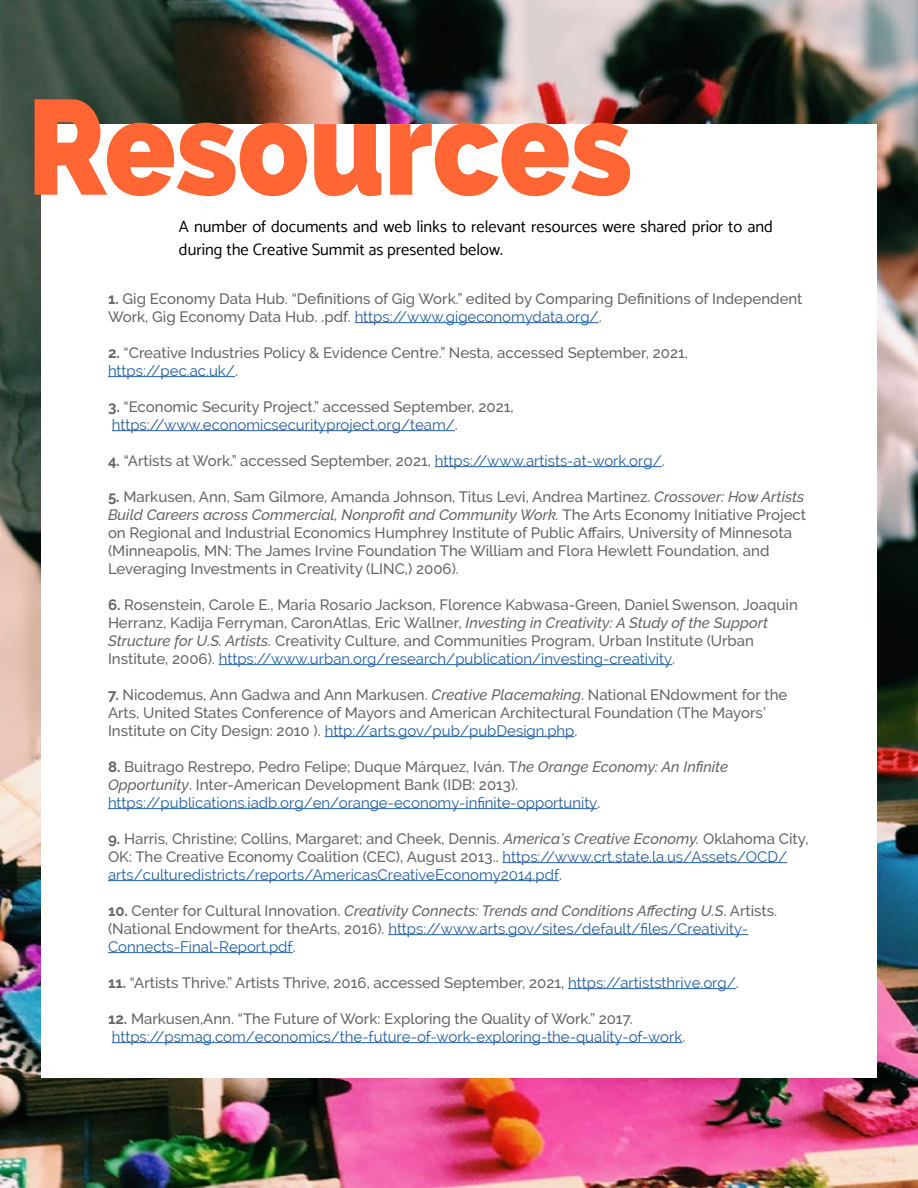
<style>
.page{position:relative;width:918px;height:1188px;background:#fff}
.page>*{position:absolute;margin:0;border:0;box-sizing:border-box;transform-origin:0 0}
.t1{font:16.5px/22.5px "Catamaran";color:#000}
.t2{font:500 15px/18px "Raleway";color:#666}
.t3{font:15px/18px "Raleway";color:#215e9e}
.s1{font-weight:700}
.s2{font-weight:400;color:#215e9e}
.s3{font-style:italic}
.s4{font-weight:700;color:#666}
.s5{font-weight:500;color:#666}
.s6{font-weight:500;font-style:italic;color:#666}
</style>
<div class="page">
<img style="left:0;top:0;width:918px;height:1188px">
<div style="left:41px;top:125px;width:836px;height:953px;background:#fff"></div>
<hr style="left:355px;top:322px;width:244px;height:1px;background:#215e9e">
<hr style="left:108px;top:376px;width:127px;height:1px;background:#215e9e">
<hr style="left:112px;top:430px;width:343px;height:1px;background:#215e9e">
<hr style="left:435px;top:466px;width:227px;height:1px;background:#215e9e">
<hr style="left:219px;top:664px;width:453px;height:1px;background:#215e9e">
<hr style="left:325px;top:736px;width:249px;height:1px;background:#215e9e">
<hr style="left:108px;top:808px;width:489px;height:1px;background:#215e9e">
<hr style="left:503px;top:862px;width:284px;height:1px;background:#215e9e">
<hr style="left:108px;top:880px;width:451px;height:1px;background:#215e9e">
<hr style="left:388px;top:934px;width:360px;height:1px;background:#215e9e">
<hr style="left:108px;top:952px;width:185px;height:1px;background:#215e9e">
<hr style="left:568px;top:988px;width:168px;height:1px;background:#215e9e">
<hr style="left:112px;top:1042px;width:570px;height:1px;background:#215e9e">
<svg style="left:35px;top:99px;width:272px;height:97px"></svg>
<svg style="left:314px;top:124px;width:67px;height:72px"></svg>
<svg style="left:390px;top:123px;width:240px;height:73px"></svg>
<p class="t1" style="left:179px;top:215px;width:596px">A number of documents and web links to relevant resources were shared prior to and during the Creative Summit as presented below.</p>
<p class="t2" style="left:108px;top:289px;width:696px"><span class="s1">1.</span> Gig Economy Data Hub. “Definitions of Gig Work.” edited by Comparing Definitions of Independent<br>Work, Gig Economy Data Hub. .pdf. <span class="s2">https://www.gigeconomydata.org/</span>.</p>
<p class="t2" style="left:108px;top:343px;width:581px"><span class="s1">2.</span> “Creative Industries Policy &amp; Evidence Centre.” Nesta, accessed September, 2021, <span class="s2">https://pec.ac.uk/</span>.</p>
<p class="t2" style="left:108px;top:397px;width:407px"><span class="s1">3.</span> “Economic Security Project.” accessed September, 2021, <span class="s2">https://www.economicsecurityproject.org/team/</span>.</p>
<p class="t2" style="left:108px;top:451px;width:558px"><span class="s1">4.</span> “Artists at Work.” accessed September, 2021, <span class="s2">https://www.artists-at-work.org/</span>.</p>
<p class="t2" style="left:108px;top:487px;width:700px"><span class="s1">5.</span> Markusen, Ann, Sam Gilmore, Amanda Johnson, Titus Levi, Andrea Martinez. <span class="s3">Crossover: How Artists Build Careers across Commercial, Nonprofit and Community Work.</span> The Arts Economy Initiative Project on Regional and Industrial Economics Humphrey Institute of Public Affairs, University of Minnesota (Minneapolis, MN: The James Irvine Foundation The William and Flora Hewlett Foundation, and Leveraging Investments in Creativity (LINC,) 2006).</p>
<p class="t2" style="left:108px;top:595px;width:691px"><span class="s1">6.</span> Rosenstein, Carole E., Maria Rosario Jackson, Florence Kabwasa-Green, Daniel Swenson, Joaquin Herranz, Kadija Ferryman, CaronAtlas, Eric Wallner, <span class="s3">Investing in Creativity: A Study of the Support Structure for U.S. Artists.</span> Creativity Culture, and Communities Program, Urban Institute (Urban Institute, 2006). <span class="s2">https://www.urban.org/research/publication/investing-creativity</span>.</p>
<p class="t2" style="left:108px;top:685px;width:681px"><span class="s1">7.</span> Nicodemus, Ann Gadwa and Ann Markusen. <span class="s3">Creative Placemaking</span>. National ENdowment for the<br>Arts, United States Conference of Mayors and American Architectural Foundation (The Mayors’<br>Institute on City Design: 2010 ). <span class="s2">http://arts.gov/pub/pubDesign.php</span>.</p>
<p class="t2" style="left:108px;top:757px;width:622px"><span class="s1">8.</span> Buitrago Restrepo, Pedro Felipe; Duque Márquez, Iván. T<span class="s3">he Orange Economy: An Infinite<br>Opportunity</span>. Inter-American Development Bank (IDB: 2013). <span class="s2">https://publications.iadb.org/en/orange-economy-infinite-opportunity</span>.</p>
<p class="t2" style="left:108px;top:829px;width:702px"><span class="s1">9.</span> Harris, Christine; Collins, Margaret; and Cheek, Dennis. <span class="s3">America’s Creative Economy.</span> Oklahoma City,<br>OK: The Creative Economy Coalition (CEC), August 2013.. <span class="s2">https://www.crt.state.la.us/Assets/OCD/ arts/culturedistricts/reports/AmericasCreativeEconomy2014.pdf</span>.</p>
<p class="t3" style="left:108px;top:901px;width:671px"><span class="s4">10.</span> <span class="s5">Center for Cultural Innovation.</span> <span class="s6">Creativity Connects: Trends and Conditions Affecting U.S</span><span class="s5">. Artists. (National Endowment for theArts, 2016).</span> https://www.arts.gov/sites/default/files/Creativity-<br>Connects-Final-Report.pdf<span class="s5">.</span></p>
<p class="t2" style="left:108px;top:973px;width:632px"><span class="s1">11.</span> “Artists Thrive.” Artists Thrive, 2016, accessed September, 2021, <span class="s2">https://artiststhrive.org/</span>.</p>
<p class="t3" style="left:108px;top:1009px;width:579px"><span class="s4">12.</span> <span class="s5">Markusen,Ann. “The Future of Work: Exploring the Quality of Work.” 2017. </span>https://psmag.com/economics/the-future-of-work-exploring-the-quality-of-work<span class="s5">.</span></p>
</div>
